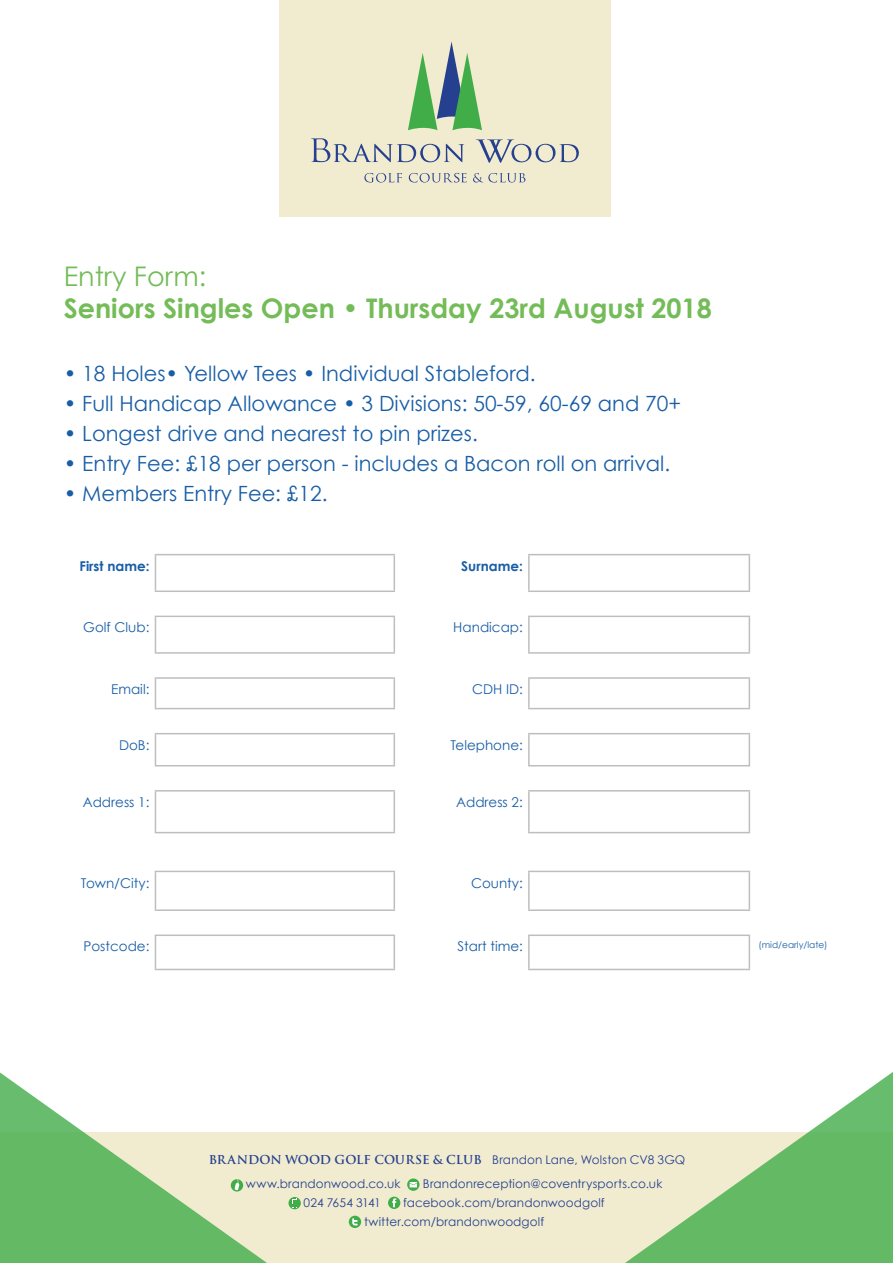
<style>
.page{position:relative;width:893px;height:1263px;background:#fff}
.page>*{position:absolute;margin:0;border:0;box-sizing:border-box;transform-origin:0 0}
.t1{font:700 27px "Century Gothic";color:#74bc58}
.t2{font:27px "Century Gothic";color:#74bc58}
.t3{font:21px "Century Gothic";color:#185ea6}
.t4{font:13.5px "Century Gothic";color:#185ea6}
.t5{font:700 13.5px "Century Gothic";color:#185ea6}
.t6{font:12px/18.5px "Century Gothic";letter-spacing:.01em;color:#25408f}
.t7{font:700 12px "Trajan Pro";letter-spacing:.005em;color:#25408f}
.t8{font:12px "Century Gothic";letter-spacing:-.025em;color:#25408f}
.t9{font:9px "Century Gothic";color:#185ea6}
.s1{font-family:"Century Gothic";font-weight:400}
</style>
<div class="page">
<div style="left:280px;top:0;width:331px;height:217px;background:#f1ecd0"></div>
<svg style="left:311px;top:138px;width:153px;height:24px"></svg>
<svg style="left:476px;top:139px;width:103px;height:24px"></svg>
<svg style="left:408px;top:41px;width:74px;height:89px"></svg>
<svg style="left:364px;top:173px;width:38px;height:9px"></svg>
<svg style="left:409px;top:173px;width:58px;height:9px"></svg>
<svg style="left:473px;top:173px;width:52px;height:9px"></svg>
<div style="left:0;top:1132px;width:893px;height:131px;background:#f1ecd0"></div>
<svg style="left:625px;top:1072px;width:268px;height:191px"></svg>
<svg style="left:388px;top:1197px;width:12px;height:12px"></svg>
<svg style="left:392px;top:1198px;width:4px;height:9px"></svg>
<svg style="left:349px;top:1216px;width:12px;height:12px"></svg>
<svg style="left:352px;top:1218px;width:6px;height:7px"></svg>
<svg style="left:407px;top:1178px;width:12px;height:13px"></svg>
<svg style="left:410px;top:1182px;width:7px;height:5px"></svg>
<svg style="left:288px;top:1197px;width:13px;height:12px"></svg>
<svg style="left:293px;top:1198px;width:4px;height:10px"></svg>
<svg style="left:0;top:1072px;width:267px;height:191px"></svg>
<hr style="left:155px;top:554px;width:240px;height:1px;background:#bcbec0">
<hr style="left:155px;top:555px;width:1px;height:35px;background:#bcbec0">
<hr style="left:394px;top:555px;width:1px;height:35px;background:#bcbec0">
<hr style="left:155px;top:590px;width:240px;height:2px;background:#bcbec0">
<hr style="left:528px;top:554px;width:222px;height:1px;background:#bcbec0">
<hr style="left:528px;top:555px;width:2px;height:35px;background:#bcbec0">
<hr style="left:749px;top:555px;width:1px;height:35px;background:#bcbec0">
<hr style="left:528px;top:590px;width:222px;height:2px;background:#bcbec0">
<hr style="left:155px;top:616px;width:240px;height:1px;background:#bcbec0">
<hr style="left:155px;top:617px;width:1px;height:35px;background:#bcbec0">
<hr style="left:394px;top:617px;width:1px;height:35px;background:#bcbec0">
<hr style="left:155px;top:652px;width:240px;height:2px;background:#bcbec0">
<hr style="left:528px;top:616px;width:222px;height:1px;background:#bcbec0">
<hr style="left:528px;top:617px;width:2px;height:35px;background:#bcbec0">
<hr style="left:749px;top:617px;width:1px;height:35px;background:#bcbec0">
<hr style="left:528px;top:652px;width:222px;height:2px;background:#bcbec0">
<hr style="left:155px;top:677px;width:240px;height:2px;background:#bcbec0">
<svg style="left:155px;top:679px;width:1px;height:29px"></svg>
<svg style="left:394px;top:679px;width:1px;height:29px"></svg>
<hr style="left:155px;top:708px;width:240px;height:1px;background:#bcbec0">
<hr style="left:528px;top:677px;width:222px;height:2px;background:#bcbec0">
<hr style="left:528px;top:679px;width:2px;height:29px;background:#bcbec0">
<svg style="left:749px;top:679px;width:1px;height:29px"></svg>
<hr style="left:528px;top:708px;width:222px;height:1px;background:#bcbec0">
<hr style="left:155px;top:733px;width:240px;height:1px;background:#bcbec0">
<hr style="left:155px;top:734px;width:1px;height:31px;background:#bcbec0">
<hr style="left:394px;top:734px;width:1px;height:31px;background:#bcbec0">
<hr style="left:155px;top:765px;width:240px;height:1px;background:#bcbec0">
<hr style="left:528px;top:733px;width:222px;height:1px;background:#bcbec0">
<hr style="left:528px;top:734px;width:2px;height:31px;background:#bcbec0">
<hr style="left:749px;top:734px;width:1px;height:31px;background:#bcbec0">
<hr style="left:528px;top:765px;width:222px;height:1px;background:#bcbec0">
<hr style="left:155px;top:790px;width:240px;height:1px;background:#bcbec0">
<hr style="left:155px;top:791px;width:1px;height:41px;background:#bcbec0">
<hr style="left:394px;top:791px;width:1px;height:41px;background:#bcbec0">
<hr style="left:155px;top:832px;width:240px;height:1px;background:#bcbec0">
<hr style="left:528px;top:790px;width:222px;height:1px;background:#bcbec0">
<hr style="left:528px;top:791px;width:2px;height:41px;background:#bcbec0">
<hr style="left:749px;top:791px;width:1px;height:41px;background:#bcbec0">
<hr style="left:528px;top:832px;width:222px;height:1px;background:#bcbec0">
<hr style="left:155px;top:871px;width:240px;height:1px;background:#bcbec0">
<hr style="left:155px;top:872px;width:1px;height:37px;background:#bcbec0">
<hr style="left:394px;top:872px;width:1px;height:37px;background:#bcbec0">
<hr style="left:155px;top:909px;width:240px;height:2px;background:#bcbec0">
<hr style="left:528px;top:871px;width:222px;height:1px;background:#bcbec0">
<hr style="left:528px;top:872px;width:2px;height:37px;background:#bcbec0">
<hr style="left:749px;top:872px;width:1px;height:37px;background:#bcbec0">
<hr style="left:528px;top:909px;width:222px;height:2px;background:#bcbec0">
<hr style="left:155px;top:934px;width:240px;height:2px;background:#bcbec0">
<hr style="left:155px;top:936px;width:1px;height:33px;background:#bcbec0">
<hr style="left:394px;top:936px;width:1px;height:33px;background:#bcbec0">
<hr style="left:155px;top:969px;width:240px;height:1px;background:#bcbec0">
<hr style="left:528px;top:934px;width:222px;height:2px;background:#bcbec0">
<hr style="left:528px;top:936px;width:2px;height:33px;background:#bcbec0">
<hr style="left:749px;top:936px;width:1px;height:33px;background:#bcbec0">
<hr style="left:528px;top:969px;width:222px;height:1px;background:#bcbec0">
<p class="t2" style="left:64px;top:260px;width:144px">Entry Form:</p>
<p class="t1" style="left:64px;top:292px;width:650px">Seniors Singles Open • Thursday 23rd August 2018</p>
<p class="t3" style="left:64px;top:360px;width:473px">• 18 Holes• Yellow Tees • Individual Stableford.</p>
<p class="t3" style="left:64px;top:390px;width:619px">• Full Handicap Allowance • 3 Divisions: 50-59, 60-69 and 70+</p>
<p class="t3" style="left:64px;top:420px;width:416px">• Longest drive and nearest to pin prizes.</p>
<p class="t3" style="left:64px;top:450px;width:608px">• Entry Fee: £18 per person - includes a Bacon roll on arrival.</p>
<p class="t3" style="left:64px;top:480px;width:265px">• Members Entry Fee: £12.</p>
<p class="t5" style="left:80px;top:557px;width:71px">First name:</p>
<p class="t5" style="left:461px;top:557px;width:63px">Surname:</p>
<p class="t4" style="left:83px;top:619px;width:68px">Golf Club:</p>
<p class="t4" style="left:453px;top:619px;width:71px">Handicap:</p>
<p class="t4" style="left:111px;top:681px;width:40px">Email:</p>
<p class="t4" style="left:472px;top:681px;width:52px">CDH ID:</p>
<p class="t4" style="left:119px;top:737px;width:32px">DoB:</p>
<p class="t4" style="left:450px;top:737px;width:74px">Telephone:</p>
<p class="t4" style="left:83px;top:794px;width:68px">Address 1:</p>
<p class="t4" style="left:456px;top:794px;width:68px">Address 2:</p>
<p class="t4" style="left:81px;top:874px;width:70px">Town/City:</p>
<p class="t4" style="left:471px;top:874px;width:53px">County:</p>
<p class="t4" style="left:83px;top:938px;width:67px">Postcode:</p>
<p class="t4" style="left:457px;top:938px;width:67px">Start time:</p>
<p class="t9" style="left:758px;top:939px;width:71px">(mid/early/late)</p>
<p class="t7" style="left:209px;top:1152px;width:478px">BRANDON WOOD GOLF COURSE &amp; CLUB <span class="s1">Brandon Lane, Wolston CV8 3GQ</span></p>
<p class="t6" style="left:246px;top:1175px;width:156px">www.brandonwood.co.uk</p>
<p class="t6" style="left:423px;top:1175px;width:241px">Brandonreception@coventrysports.co.uk</p>
<p class="t8" style="left:304px;top:1195px;width:79px">024 7654 3141</p>
<p class="t6" style="left:364px;top:1193px;width:242px;text-indent:39px">facebook.com/brandonwoodgolf twitter.com/brandonwoodgolf</p>
</div>
